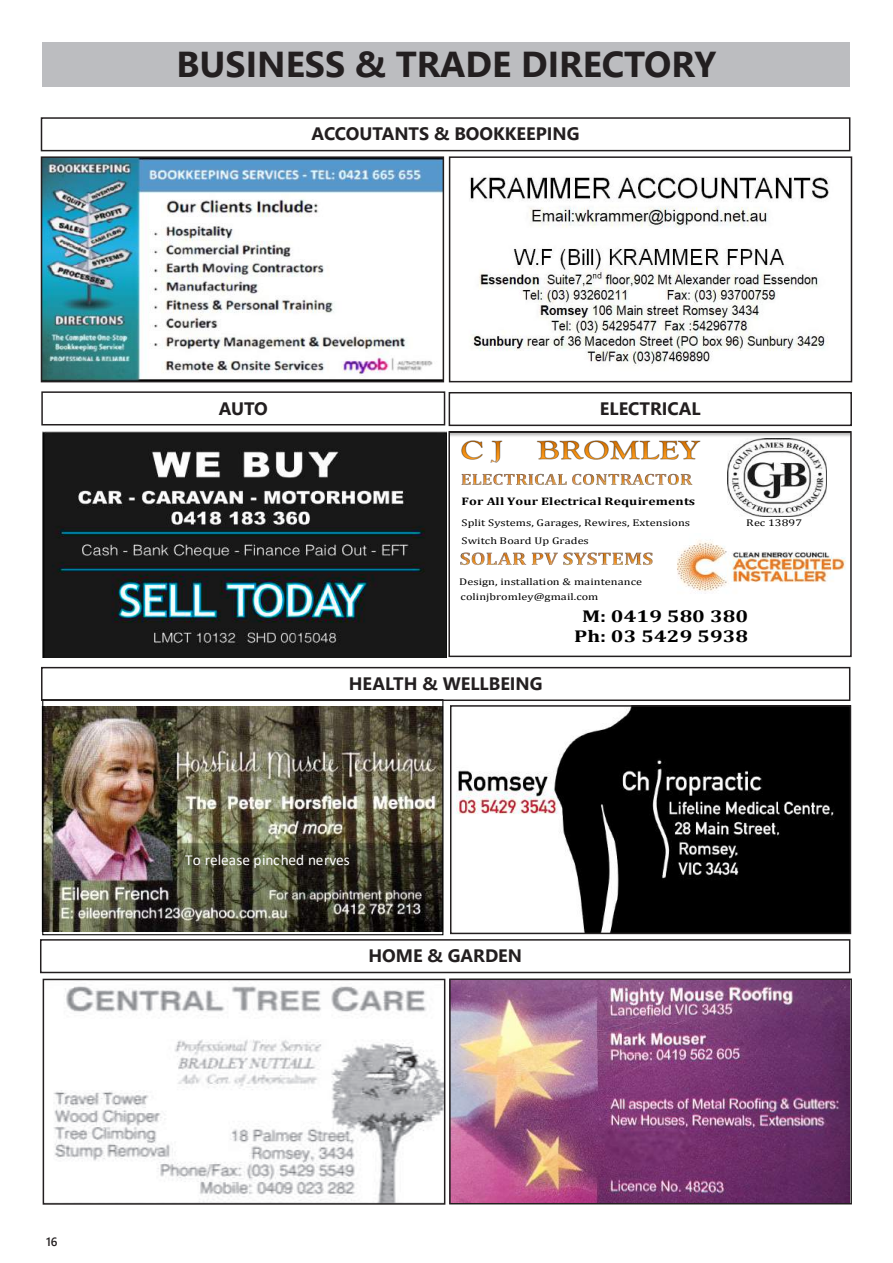
<style>
.page{position:relative;width:893px;height:1263px;background:#fff}
.page>*{position:absolute;margin:0;border:0;box-sizing:border-box;transform-origin:0 0}
.t1{font:700 36px "Segoe UI";color:#231f20}
.t2{font:700 18px "Segoe UI";color:#231f20}
.t3{font:700 17.1px/19.8px "Cambria";letter-spacing:.01em;color:#000;text-align:center;scale:1.25 1}
.t4{font:15.3px "Calibri";color:#fff}
.t5{font:600 12px "Segoe UI";color:#231f20}
.t6{font:700 10.95px "Cambria";letter-spacing:.01em;color:#000;scale:1.25 1}
.t7{font:9.75px/17.4px "Cambria";color:#000;scale:1.25 1}
</style>
<div class="page">
<div style="left:43px;top:43px;width:807px;height:44px;background:#bcbdc0"></div>
<div style="left:41px;top:117px;width:809px;height:34px;border:2px solid #231f20"></div>
<img style="left:44px;top:159px;width:397px;height:220px">
<div style="left:41px;top:156px;width:403px;height:226px;border:2px solid #231f20"></div>
<img style="left:470px;top:176px;width:359px;height:190px">
<div style="left:449px;top:156px;width:403px;height:226px;border:2px solid #231f20"></div>
<div style="left:40px;top:939px;width:810px;height:34px;border:2px solid #231f20"></div>
<img style="left:53px;top:986px;width:389px;height:216px">
<div style="left:43px;top:979px;width:402px;height:226px;border:2px solid #231f20"></div>
<img style="left:44px;top:707px;width:400px;height:224px">
<div style="left:41px;top:667px;width:809px;height:34px;border:2px solid #231f20"></div>
<img style="left:452px;top:981px;width:397px;height:220px">
<div style="left:449px;top:978px;width:403px;height:226px;border:2px solid #231f20"></div>
<div style="left:449px;top:392px;width:403px;height:34px;border:2px solid #231f20"></div>
<img style="left:728px;top:439px;width:98px;height:78px">
<img style="left:451px;top:434px;width:398px;height:5px">
<hr style="left:449px;top:657px;width:402px;height:1px;background:#000">
<img style="left:677px;top:539px;width:169px;height:55px">
<img style="left:491px;top:552px;width:162px;height:14px">
<img style="left:460px;top:552px;width:31px;height:14px">
<svg style="left:461px;top:434px;width:240px;height:29px"></svg>
<img style="left:461px;top:473px;width:232px;height:12px">
<div style="left:448px;top:431px;width:404px;height:226px;border:2px solid #231f20"></div>
<div style="left:41px;top:391px;width:404px;height:34px;border:2px solid #231f20"></div>
<img style="left:455px;top:708px;width:393px;height:223px">
<div style="left:450px;top:705px;width:401px;height:229px;border:2px solid #231f20"></div>
<img style="left:43px;top:432px;width:403px;height:226px">
<p class="t5" style="left:46px;top:1230px;width:13px">16</p>
<h1 class="t1" style="left:176px;top:31px;width:541px">BUSINESS &amp; TRADE DIRECTORY</h1>
<h2 class="t2" style="left:312px;top:117px;width:269px">ACCOUTANTS &amp; BOOKKEEPING</h2>
<h2 class="t2" style="left:219px;top:391px;width:50px">AUTO</h2>
<h2 class="t2" style="left:600px;top:392px;width:102px">ELECTRICAL</h2>
<p class="t6" style="left:461px;top:494px;width:188px">For All Your Electrical Requirements</p>
<p class="t7" style="left:461px;top:514px;width:184px">Split Systems, Garages, Rewires, Extensions<br>Switch Board Up Grades</p>
<p class="t7" style="left:459px;top:573px;width:148px">Design, installation &amp; maintenance</p>
<p class="t7" style="left:460px;top:588px;width:112px">colinjbromley@gmail.com</p>
<p class="t7" style="left:746px;top:514px;width:46px">Rec 13897</p>
<h2 class="t2" style="left:349px;top:667px;width:195px">HEALTH &amp; WELLBEING</h2>
<h3 class="t3" style="left:574px;top:606px;width:141px">M: 0419 580 380<br>Ph: 03 5429 5938</h3>
<h3 class="t4" style="left:185px;top:849px;width:166px">To release pinched nerves</h3>
<h2 class="t2" style="left:368px;top:939px;width:155px">HOME &amp; GARDEN</h2>
</div>
